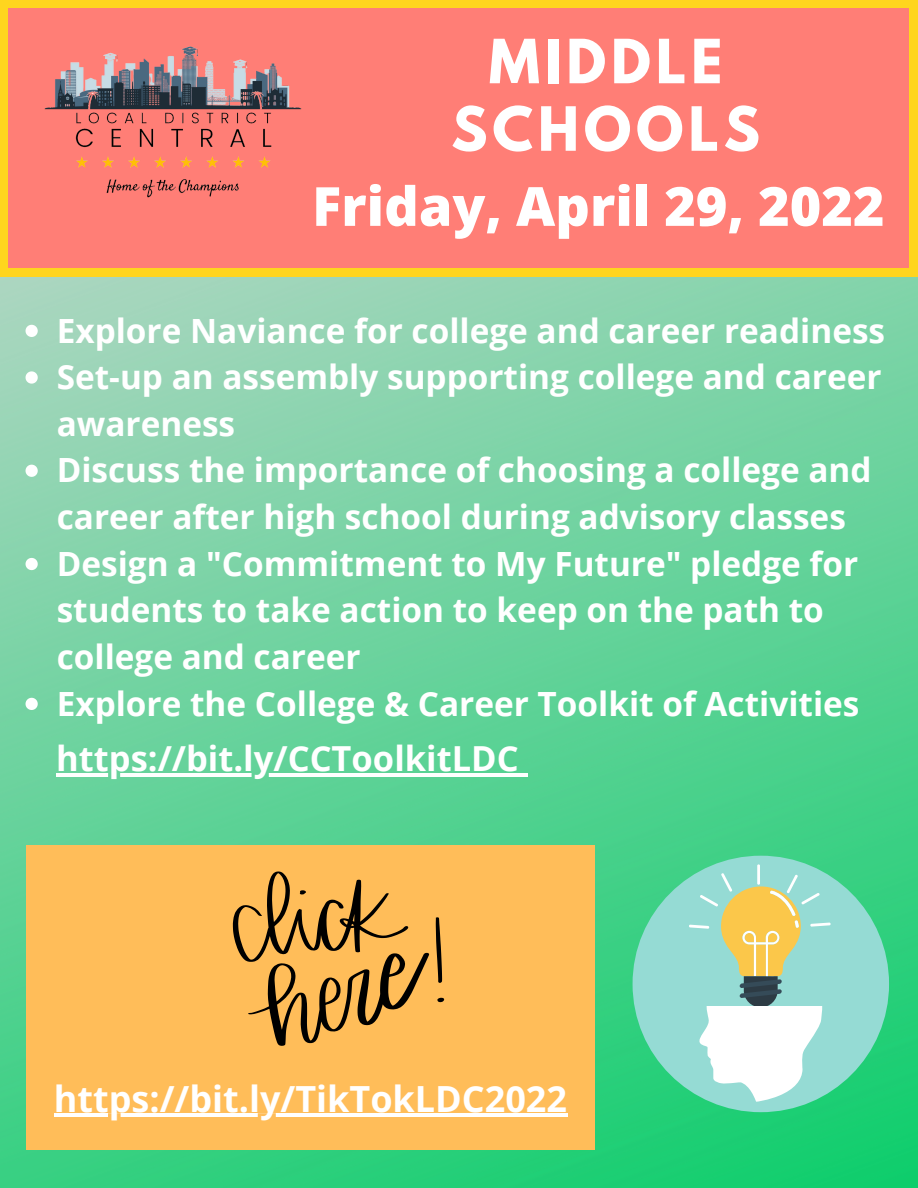
<style>
.page{position:relative;width:918px;height:1188px;background:#fff}
.page>*{position:absolute;margin:0;border:0;box-sizing:border-box;transform-origin:0 0}
.t1{font:800 54px "Open Sans";color:#fff}
.t2{font:700 54px/67.5px "League Spartan";letter-spacing:.09em;color:#fff;text-align:center}
.t3{font:700 36px "Open Sans";color:#fff}
.t4{font:700 34.5px "Open Sans";color:#fff}
.t5{font:700 33.3px/46.7px "Open Sans";color:#fff}
</style>
<div class="page">
<img style="left:0;top:277px;width:918px;height:911px">
<div style="left:0;top:0;width:918px;height:277px;background:#ffd51e"></div>
<div style="left:8px;top:8px;width:901px;height:260px;background:#ff7e76"></div>
<img style="left:44px;top:46px;width:258px;height:152px">
<svg style="left:26px;top:325px;width:12px;height:12px"></svg>
<svg style="left:26px;top:371px;width:12px;height:13px"></svg>
<svg style="left:26px;top:465px;width:12px;height:12px"></svg>
<svg style="left:26px;top:558px;width:12px;height:12px"></svg>
<svg style="left:26px;top:698px;width:12px;height:12px"></svg>
<div style="left:633px;top:856px;width:256px;height:256px;background:#95dbd4;border-radius:50%"></div>
<svg style="left:688px;top:864px;width:143px;height:238px"></svg>
<div style="left:27px;top:845px;width:568px;height:305px;background:#ffbd59"></div>
<svg style="left:436px;top:917px;width:6px;height:66px"></svg>
<svg style="left:437px;top:998px;width:7px;height:4px"></svg>
<svg style="left:233px;top:872px;width:196px;height:174px"></svg>
<hr style="left:56px;top:774px;width:463px;height:3px;background:#fff">
<svg style="left:519px;top:774px;width:9px;height:3px"></svg>
<hr style="left:54px;top:1114px;width:513px;height:3px;background:#fff">
<p class="t2" style="left:451px;top:35px;width:310px">MIDDLE<br>SCHOOLS</p>
<p class="t1" style="left:312px;top:168px;width:574px">Friday, April 29, 2022</p>
<p class="t5" style="left:57px;top:306px;width:830px">Explore Naviance for college and career readiness</p>
<p class="t5" style="left:57px;top:353px;width:826px">Set-up an assembly supporting college and career awareness</p>
<p class="t5" style="left:57px;top:446px;width:816px">Discuss the importance of choosing a college and career after high school during advisory classes</p>
<p class="t5" style="left:57px;top:539px;width:803px">Design a "Commitment to My Future" pledge for students to take action to keep on the path to college and career</p>
<p class="t5" style="left:57px;top:679px;width:804px">Explore the College &amp; Career Toolkit of Activities</p>
<p class="t4" style="left:56px;top:734px;width:464px">https://bit.ly/CCToolkitLDC</p>
<p class="t3" style="left:54px;top:1073px;width:514px">https://bit.ly/TikTokLDC2022</p>
</div>
